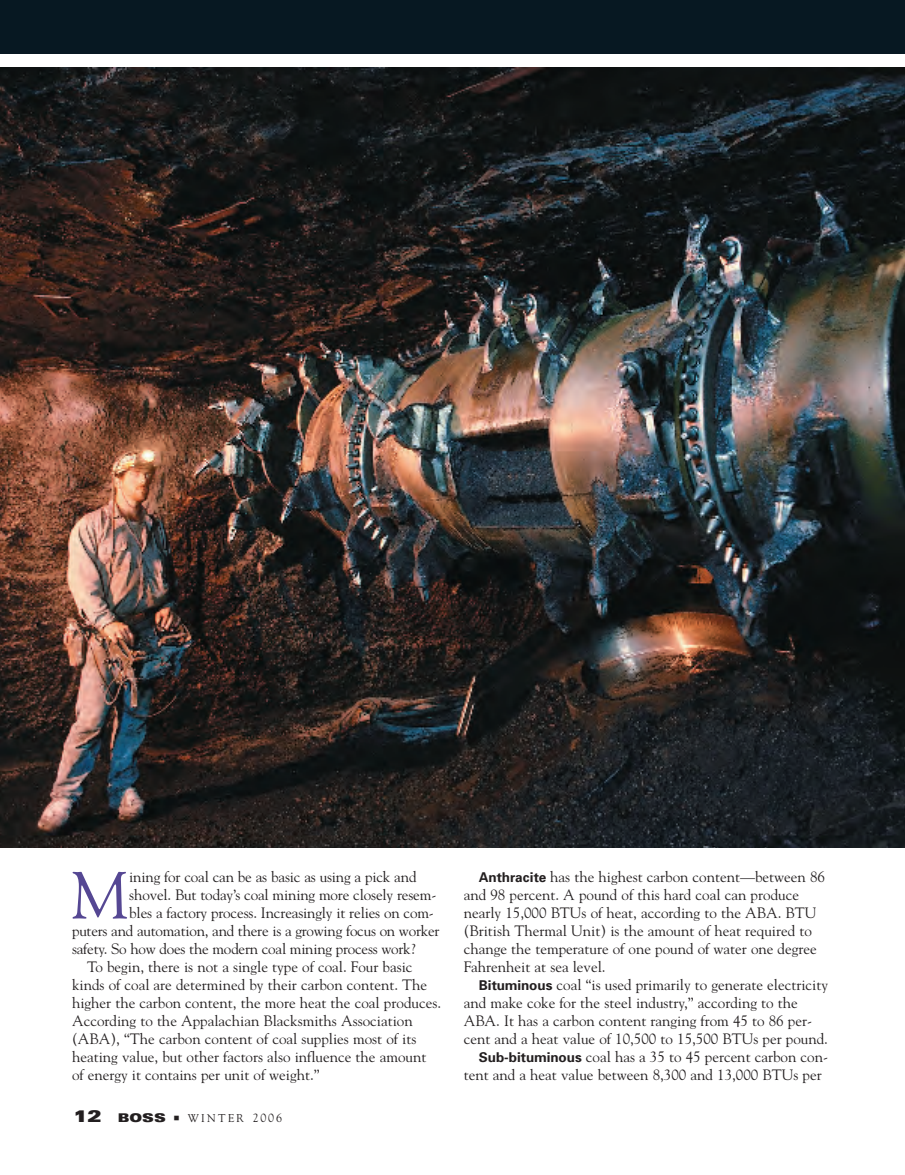
<style>
.page{position:relative;width:905px;height:1175px;background:#fff}
.page>*{position:absolute;margin:0;border:0;box-sizing:border-box;transform-origin:0 0}
.t1{font:66.15px "Goudy";color:#554793}
.t2{font:15px/18px "Goudy";color:#231f20}
.t3{font:900 expanded 12px "Univers";color:#231f20}
.t4{font:11.25px "Goudy";letter-spacing:.2em;color:#231f20}
.s1{font-size:16.5px}
.s2{font-size:12px}
.s3{font-family:"Univers";font-weight:700;font-size:13.5px}
</style>
<div class="page">
<img style="left:0;top:68px;width:904px;height:779px">
<div style="left:0;top:0;width:904px;height:54px;background:#071822"></div>
<h1 class="t1" style="left:71px;top:856px;width:60px">M</h1>
<p class="t2" style="left:129px;top:868px;width:289px">ining for coal can be as basic as using a pick and</p>
<p class="t2" style="left:129px;top:886px;width:308px">shovel. But today’s coal mining more closely resem-</p>
<p class="t2" style="left:129px;top:904px;width:306px">bles a factory process. Increasingly it relies on com-</p>
<p class="t2" style="left:72px;top:922px;width:369px">puters and automation, and there is a growing focus on worker</p>
<p class="t2" style="left:72px;top:940px;width:345px">safety. So how does the modern coal mining process work?</p>
<p class="t2" style="left:87px;top:958px;width:327px">To begin, there is not a single type of coal. Four basic</p>
<p class="t2" style="left:72px;top:976px;width:356px">kinds of coal are determined by their carbon content. The</p>
<p class="t2" style="left:72px;top:994px;width:370px">higher the carbon content, the more heat the coal produces.</p>
<p class="t2" style="left:72px;top:1012px;width:342px">According to the Appalachian Blacksmiths Association</p>
<p class="t2" style="left:72px;top:1030px;width:346px">(ABA), “The carbon content of coal supplies most of its</p>
<p class="t2" style="left:72px;top:1048px;width:356px">heating value, but other factors also influence the amount</p>
<p class="t2" style="left:72px;top:1066px;width:249px">of energy it contains per unit of weight.”</p>
<p class="t3" style="left:74px;top:1113px;width:94px"><span class="s1">12</span> BOSS</p>
<p class="t4" style="left:188px;top:1111px;width:96px">WINTER <span class="s2">2006</span></p>
<p class="t2" style="left:464px;top:868px;width:363px;text-indent:15px"><span class="s3">Anthracite</span> has the highest carbon content—between 86 and 98 percent. A pound of this hard coal can produce nearly 15,000 BTUs of heat, according to the ABA. BTU (British Thermal Unit) is the amount of heat required to change the temperature of one pound of water one degree Fahrenheit at sea level.</p>
<p class="t2" style="left:478px;top:976px;width:351px"><span class="s3">Bituminous</span> coal “is used primarily to generate electricity</p>
<p class="t2" style="left:464px;top:994px;width:335px">and make coke for the steel industry,” according to the</p>
<p class="t2" style="left:464px;top:1012px;width:350px">ABA. It has a carbon content ranging from 45 to 86 per-</p>
<p class="t2" style="left:464px;top:1030px;width:365px">cent and a heat value of 10,500 to 15,500 BTUs per pound.</p>
<p class="t2" style="left:478px;top:1048px;width:351px"><span class="s3">Sub-bituminous</span> coal has a 35 to 45 percent carbon con-</p>
<p class="t2" style="left:464px;top:1066px;width:359px">tent and a heat value between 8,300 and 13,000 BTUs per</p>
</div>
